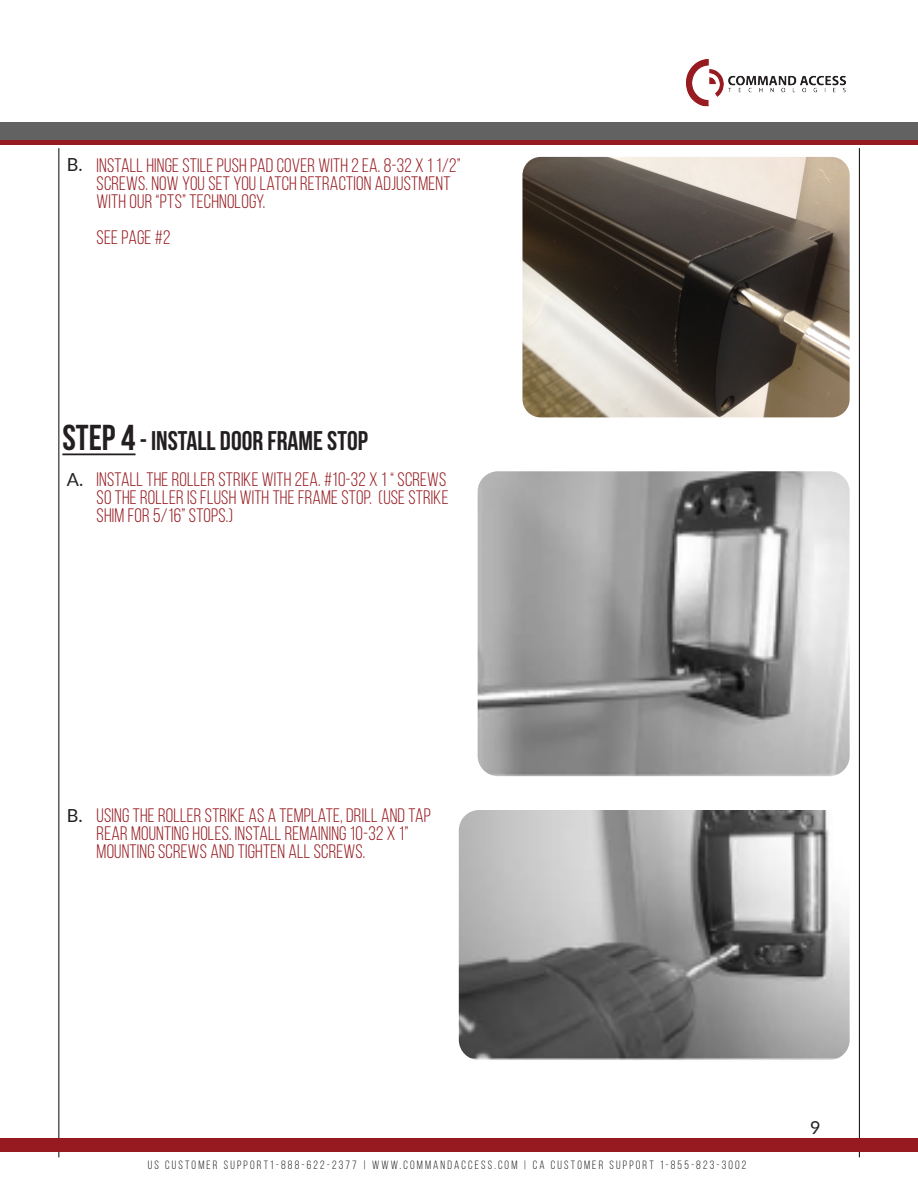
<style>
.page{position:relative;width:918px;height:1188px;background:#fff}
.page>*{position:absolute;margin:0;border:0;box-sizing:border-box;transform-origin:0 0}
.t1{font:700 27px "Bebas Neue";color:#231f20}
.t2{font:19.5px/18px "Bebas Neue";letter-spacing:.01em;color:#961a20}
.t3{font:18px "Lato";color:#231f20}
.t4{font:12px "Bebas Neue";letter-spacing:.18em;color:#231f20}
.s1{font-size:36px}
</style>
<div class="page">
<hr style="left:58px;top:148px;width:1px;height:1009px;background:#231f20">
<hr style="left:859px;top:148px;width:1px;height:1009px;background:#231f20">
<img style="left:478px;top:471px;width:372px;height:305px">
<img style="left:522px;top:157px;width:328px;height:260px">
<img style="left:459px;top:810px;width:391px;height:250px">
<hr style="left:62px;top:453px;width:74px;height:2px;background:#231f20">
<div style="left:0;top:1138px;width:918px;height:14px;background:#961a20"></div>
<img style="left:686px;top:59px;width:160px;height:48px">
<div style="left:0;top:123px;width:918px;height:17px;background:#626263"></div>
<div style="left:0;top:140px;width:918px;height:5px;background:#961a20"></div>
<p class="t3" style="left:67px;top:152px;width:17px">B.</p>
<p class="t2" style="left:97px;top:156px;width:366px">INSTALL HINGE STILE PUSH PAD COVER WITH 2 EA. 8-32 X 1 1/2”<br>SCREWS. NOW YOU SET YOU LATCH RETRACTION ADJUSTMENT<br>WITH OUR “PTS” TECHNOLOGY.</p>
<p class="t2" style="left:97px;top:228px;width:75px">SEE PAGE #2</p>
<p class="t1" style="left:62px;top:426px;width:307px"><span class="s1">STEP 4</span> - INSTALL DOOR FRAME STOP</p>
<p class="t3" style="left:67px;top:466px;width:18px">A.</p>
<p class="t2" style="left:97px;top:470px;width:353px;text-align:justify">INSTALL THE ROLLER STRIKE WITH 2EA. #10-32 X 1 “ SCREWS SO THE ROLLER IS FLUSH WITH THE FRAME STOP. (USE STRIKE SHIM FOR 5/16” STOPS.)</p>
<p class="t3" style="left:67px;top:803px;width:17px">B.</p>
<p class="t2" style="left:97px;top:807px;width:336px">USING THE ROLLER STRIKE AS A TEMPLATE, DRILL AND TAP<br>REAR MOUNTING HOLES. INSTALL REMAINING 10-32 X 1”<br>MOUNTING SCREWS AND TIGHTEN ALL SCREWS.</p>
<p class="t4" style="left:148px;top:1158px;width:600px">US CUSTOMER SUPPORT1-888-622-2377 | WWW.COMMANDACCESS.COM | CA CUSTOMER SUPPORT 1-855-823-3002</p>
<p class="t3" style="left:810px;top:1115px;width:12px">9</p>
</div>
